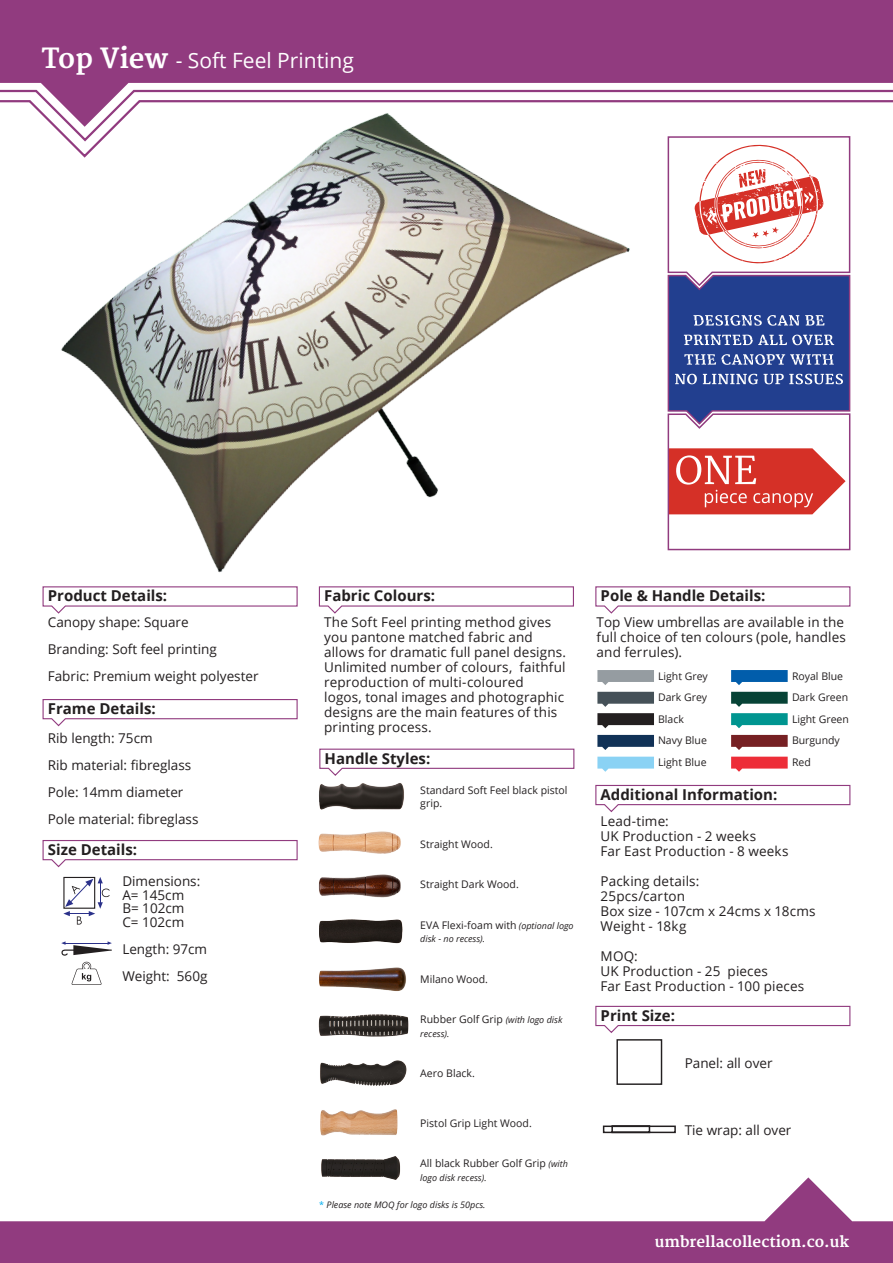
<style>
.page{position:relative;width:893px;height:1263px;background:#fff}
.page>*{position:absolute;margin:0;border:0;box-sizing:border-box;transform-origin:0 0}
.t1{font:21px "Open Sans";color:#fff}
.t2{font:700 15px "Open Sans";color:#231f20}
.t3{font:700 15px "Merriweather";color:#fff}
.t4{font:13.5px/15px "Open Sans";letter-spacing:.01em;color:#231f20}
.t5{font:10.5px/21.5px "Open Sans";color:#231f20}
.t6{font:italic 9px "Open Sans";color:#231f20}
.s1{font-family:"Merriweather";font-weight:700;font-size:27px}
.s2{font-style:italic;font-size:9px}
.s3{font-style:normal;color:#00aeef}
</style>
<div class="page">
<svg style="left:0;top:0;width:893px;height:103px;background:#9a4c8a"></svg>
<svg style="left:0;top:1177px;width:893px;height:86px;fill:#913b7f"></svg>
<img style="left:0;top:26px;width:648px;height:547px">
<svg style="left:667px;top:136px;width:184px;height:415px"></svg>
<svg style="left:595px;top:1005px;width:256px;height:28px"></svg>
<svg style="left:602px;top:1125px;width:74px;height:9px"></svg>
<div style="left:616px;top:1039px;width:46px;height:46px;border:1px solid #231f20"></div>
<svg style="left:42px;top:586px;width:256px;height:28px"></svg>
<svg style="left:318px;top:586px;width:256px;height:28px"></svg>
<img style="left:320px;top:1060px;width:87px;height:26px">
<img style="left:319px;top:831px;width:82px;height:23px">
<img style="left:318px;top:875px;width:82px;height:22px">
<img style="left:321px;top:1109px;width:77px;height:26px">
<img style="left:321px;top:1156px;width:80px;height:24px">
<img style="left:319px;top:919px;width:84px;height:25px">
<img style="left:319px;top:783px;width:85px;height:27px">
<img style="left:319px;top:967px;width:87px;height:24px">
<svg style="left:319px;top:748px;width:256px;height:28px"></svg>
<img style="left:319px;top:1014px;width:90px;height:23px">
<svg style="left:595px;top:784px;width:256px;height:29px"></svg>
<svg style="left:595px;top:586px;width:256px;height:28px"></svg>
<svg style="left:597px;top:670px;width:57px;height:15px"></svg>
<svg style="left:597px;top:692px;width:57px;height:15px"></svg>
<svg style="left:597px;top:713px;width:57px;height:15px"></svg>
<svg style="left:597px;top:735px;width:57px;height:15px"></svg>
<svg style="left:597px;top:757px;width:57px;height:15px"></svg>
<svg style="left:731px;top:670px;width:57px;height:15px"></svg>
<svg style="left:731px;top:692px;width:57px;height:15px"></svg>
<svg style="left:731px;top:713px;width:57px;height:15px"></svg>
<svg style="left:731px;top:735px;width:57px;height:15px"></svg>
<svg style="left:731px;top:757px;width:57px;height:15px"></svg>
<svg style="left:61px;top:941px;width:51px;height:15px"></svg>
<svg style="left:42px;top:840px;width:256px;height:28px"></svg>
<svg style="left:72px;top:962px;width:30px;height:23px"></svg>
<svg style="left:63px;top:877px;width:47px;height:47px"></svg>
<svg style="left:42px;top:699px;width:256px;height:28px"></svg>
<h1 class="t1" style="left:41px;top:46px;width:314px"><span class="s1">Top View</span> - Soft Feel Printing</h1>
<p class="t2" style="left:48px;top:585px;width:121px">Product Details:</p>
<p class="t4" style="left:48px;top:608px;width:212px;line-height:27px">Canopy shape: Square<br>Branding: Soft feel printing<br>Fabric: Premium weight polyester</p>
<p class="t2" style="left:48px;top:698px;width:110px">Frame Details:</p>
<p class="t4" style="left:48px;top:724px;width:152px;line-height:27px">Rib length: 75cm<br>Rib material: fibreglass<br>Pole: 14mm diameter<br>Pole material: fibreglass</p>
<p class="t2" style="left:48px;top:839px;width:91px">Size Details:</p>
<p class="t4" style="left:122px;top:874px;width:80px;line-height:13.5px">Dimensions:<br>A= 145cm<br>B= 102cm<br>C= 102cm</p>
<p class="t4" style="left:122px;top:935px;width:87px;line-height:27px">Length: 97cm<br>Weight: 560g</p>
<p class="t2" style="left:324px;top:585px;width:112px">Fabric Colours:</p>
<p class="t4" style="left:324px;top:614px;width:243px">The Soft Feel printing method gives you pantone matched fabric and allows for dramatic full panel designs.<br>Unlimited number of colours, faithful reproduction of multi-coloured<br>logos, tonal images and photographic designs are the main features of this printing process.</p>
<p class="t2" style="left:325px;top:748px;width:107px">Handle Styles:</p>
<p class="t5" style="left:420px;top:783px;width:149px;line-height:13.5px">Standard Soft Feel black pistol grip.</p>
<p class="t5" style="left:420px;top:833px;width:74px">Straight Wood.</p>
<p class="t5" style="left:420px;top:873px;width:100px">Straight Dark Wood.</p>
<p class="t5" style="left:420px;top:914px;width:155px">EVA Flexi-foam with <span class="s2">(optional logo</span></p>
<p class="t6" style="left:420px;top:933px;width:66px">disk - no recess).</p>
<p class="t5" style="left:420px;top:968px;width:69px">Milano Wood.</p>
<p class="t5" style="left:420px;top:1008px;width:144px">Rubber Golf Grip <span class="s2">(with logo disk</span></p>
<p class="t6" style="left:420px;top:1027px;width:31px">recess).</p>
<p class="t5" style="left:420px;top:1062px;width:56px">Aero Black.</p>
<p class="t5" style="left:420px;top:1112px;width:113px">Pistol Grip Light Wood.</p>
<p class="t5" style="left:420px;top:1152px;width:149px">All black Rubber Golf Grip <span class="s2">(with</span></p>
<p class="t6" style="left:420px;top:1171px;width:68px">logo disk recess).</p>
<p class="t6" style="left:319px;top:1198px;width:168px"><span class="s3">*</span> Please note MOQ for logo disks is 50pcs.</p>
<p class="t2" style="left:601px;top:585px;width:166px">Pole &amp; Handle Details:</p>
<p class="t4" style="left:597px;top:614px;width:251px">Top View umbrellas are available in the full choice of ten colours (pole, handles and ferrules).</p>
<p class="t5" style="left:658px;top:665px;width:51px">Light Grey<br>Dark Grey<br>Black<br>Navy Blue<br>Light Blue</p>
<p class="t5" style="left:792px;top:665px;width:58px">Royal Blue<br>Dark Green<br>Light Green<br>Burgundy<br>Red</p>
<p class="t2" style="left:601px;top:784px;width:178px">Additional Information:</p>
<p class="t4" style="left:601px;top:813px;width:189px">Lead-time:<br>UK Production - 2 weeks<br>Far East Production - 8 weeks</p>
<p class="t4" style="left:601px;top:873px;width:216px">Packing details:<br>25pcs/carton<br>Box size - 107cm x 24cms x 18cms<br>Weight - 18kg</p>
<p class="t4" style="left:601px;top:948px;width:205px">MOQ:<br>UK Production - 25 pieces<br>Far East Production - 100 pieces</p>
<p class="t2" style="left:601px;top:1005px;width:76px">Print Size:</p>
<p class="t4" style="left:685px;top:1055px;width:89px">Panel: all over</p>
<p class="t4" style="left:685px;top:1122px;width:108px">Tie wrap: all over</p>
<p class="t3" style="left:655px;top:1233px;width:196px">umbrellacollection.co.uk</p>
</div>
